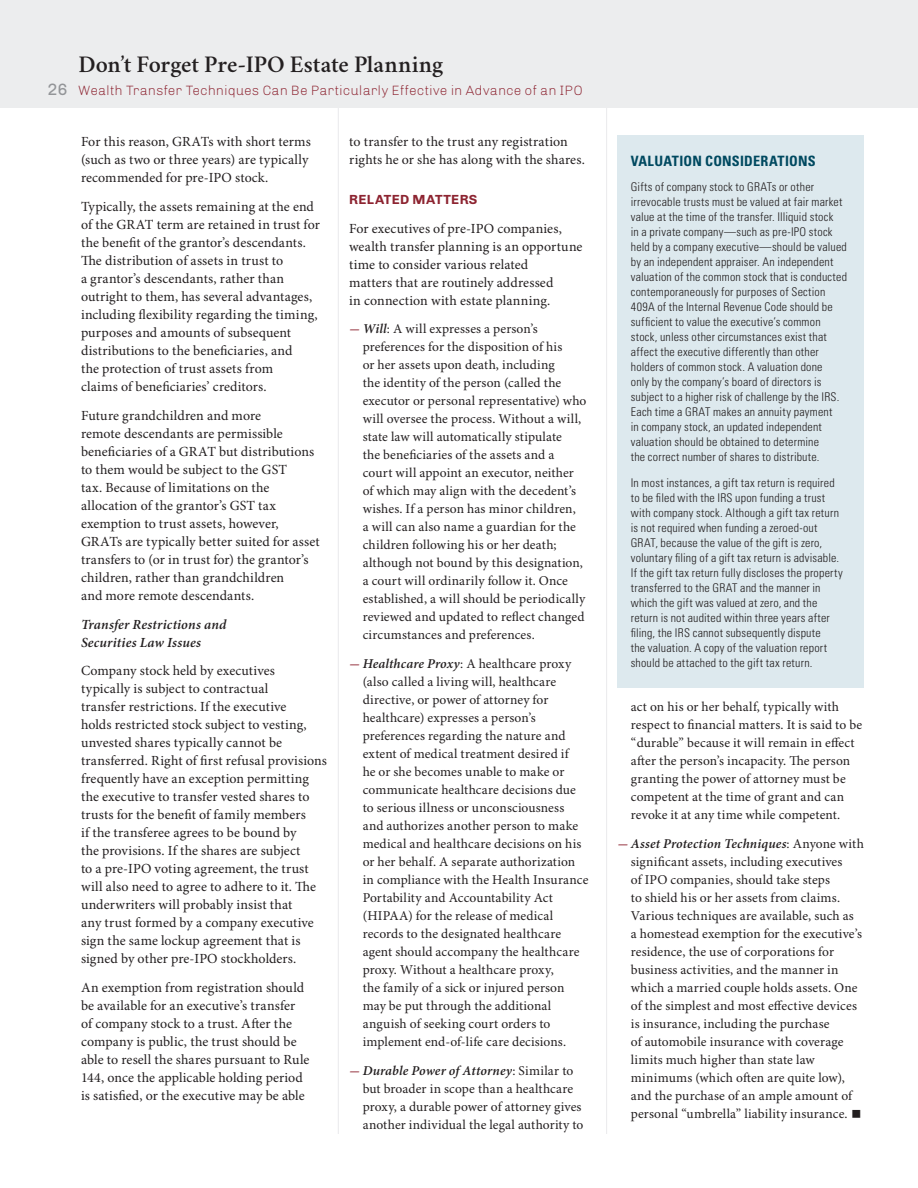
<style>
.page{position:relative;width:918px;height:1188px;background:#fff}
.page>*{position:absolute;margin:0;border:0;box-sizing:border-box;transform-origin:0 0}
.page_title{font:600 24px "Crimson";color:#231f20}
.t1{font:16.5px "Chivo";color:#939598}
.sidebar_header{font:700 condensed 14.25px "Univers LT Std";letter-spacing:.015em;color:#004960}
.body_text{font:13.95px/18px "Minion Pro";letter-spacing:.01em;color:#231f20}
.body_text-2{font:italic 600 13.95px/18px "Minion Pro";letter-spacing:.01em;color:#231f20}
.t2{font:13.5px/18px "Minion Pro";letter-spacing:.01em;color:#231f20}
.page_title-2{font:300 13.5px "Chivo";letter-spacing:.015em;color:#8d2431}
.subhead{font:700 13.5px "Chivo";letter-spacing:.025em;color:#8d2431}
.sidebar_body_text{font:300 condensed 12px/15px "Univers LT Std";letter-spacing:.015em;color:#231f20}
.s1{font-family:"Univers LT Std";font-weight:300;font-style:italic;font-stretch:condensed;font-size:18px;color:#8d2431}
.s2{font-weight:600;font-style:italic}
</style>
<div class="page">
<hr style="left:338px;top:108px;width:1px;height:1026px;background:#ececee">
<hr style="left:606px;top:108px;width:1px;height:1026px;background:#ececee">
<div style="left:0;top:0;width:918px;height:108px;background:#ecedee"></div>
<div style="left:617px;top:135px;width:247px;height:553px;background:#dde9ee"></div>
<p class="t1" style="left:47px;top:79px;width:22px">26</p>
<p class="page_title" style="left:79px;top:47px;width:366px">Don’t Forget Pre-IPO Estate Planning</p>
<p class="page_title-2" style="left:79px;top:82px;width:506px">Wealth Transfer Techniques Can Be Particularly Effective in Advance of an IPO</p>
<p class="body_text" style="left:81px;top:133px;width:231px">For this reason, GRATs with short terms (such as two or three years) are typically recommended for pre-IPO stock.</p>
<p class="body_text" style="left:81px;top:198px;width:240px">Typically, the assets remaining at the end of the GRAT term are retained in trust for the benefit of the grantor’s descendants.<br>The distribution of assets in trust to<br>a grantor’s descendants, rather than outright to them, has several advantages, including flexibility regarding the timing, purposes and amounts of subsequent distributions to the beneficiaries, and<br>the protection of trust assets from<br>claims of beneficiaries’ creditors.</p>
<p class="body_text" style="left:81px;top:407px;width:240px">Future grandchildren and more<br>remote descendants are permissible beneficiaries of a GRAT but distributions to them would be subject to the GST<br>tax. Because of limitations on the allocation of the grantor’s GST tax exemption to trust assets, however, GRATs are typically better suited for asset transfers to (or in trust for) the grantor’s children, rather than grandchildren<br>and more remote descendants.</p>
<p class="body_text-2" style="left:81px;top:616px;width:147px">Transfer Restrictions and<br>Securities Law Issues</p>
<p class="body_text" style="left:81px;top:662px;width:247px">Company stock held by executives typically is subject to contractual<br>transfer restrictions. If the executive<br>holds restricted stock subject to vesting, unvested shares typically cannot be transferred. Right of first refusal provisions frequently have an exception permitting the executive to transfer vested shares to trusts for the benefit of family members<br>if the transferee agrees to be bound by<br>the provisions. If the shares are subject<br>to a pre-IPO voting agreement, the trust will also need to agree to adhere to it. The underwriters will probably insist that<br>any trust formed by a company executive sign the same lockup agreement that is signed by other pre-IPO stockholders.</p>
<p class="body_text" style="left:81px;top:979px;width:230px">An exemption from registration should be available for an executive’s transfer of company stock to a trust. After the company is public, the trust should be able to resell the shares pursuant to Rule 144, once the applicable holding period is satisfied, or the executive may be able</p>
<p class="body_text" style="left:349px;top:133px;width:237px">to transfer to the trust any registration rights he or she has along with the shares.</p>
<p class="subhead" style="left:349px;top:191px;width:130px">RELATED MATTERS</p>
<p class="body_text" style="left:349px;top:220px;width:235px">For executives of pre-IPO companies, wealth transfer planning is an opportune time to consider various related<br>matters that are routinely addressed<br>in connection with estate planning.</p>
<p class="t2" style="left:363px;top:321px;width:225px;text-indent:-14px"><span class="s1">–</span> <span class="s2">Will</span>: A will expresses a person’s preferences for the disposition of his<br>or her assets upon death, including<br>the identity of the person (called the executor or personal representative) who will oversee the process. Without a will, state law will automatically stipulate<br>the beneficiaries of the assets and a court will appoint an executor, neither of which may align with the decedent’s wishes. If a person has minor children,<br>a will can also name a guardian for the children following his or her death; although not bound by this designation, a court will ordinarily follow it. Once established, a will should be periodically reviewed and updated to reflect changed circumstances and preferences.</p>
<p class="t2" style="left:363px;top:655px;width:227px;text-indent:-14px"><span class="s1">–</span> <span class="s2">Healthcare Proxy</span>: A healthcare proxy (also called a living will, healthcare directive, or power of attorney for healthcare) expresses a person’s preferences regarding the nature and extent of medical treatment desired if<br>he or she becomes unable to make or communicate healthcare decisions due to serious illness or unconsciousness<br>and authorizes another person to make medical and healthcare decisions on his or her behalf. A separate authorization in compliance with the Health Insurance Portability and Accountability Act (HIPAA) for the release of medical records to the designated healthcare agent should accompany the healthcare proxy. Without a healthcare proxy,<br>the family of a sick or injured person may be put through the additional anguish of seeking court orders to implement end-of-life care decisions.</p>
<p class="t2" style="left:363px;top:1062px;width:222px;text-indent:-14px"><span class="s1">–</span> <span class="s2">Durable Power of Attorney</span>: Similar to but broader in scope than a healthcare proxy, a durable power of attorney gives another individual the legal authority to</p>
<p class="sidebar_header" style="left:631px;top:152px;width:187px">VALUATION CONSIDERATIONS</p>
<p class="sidebar_body_text" style="left:631px;top:180px;width:218px">Gifts of company stock to GRATs or other irrevocable trusts must be valued at fair market value at the time of the transfer. Illiquid stock<br>in a private company—such as pre-IPO stock held by a company executive—should be valued by an independent appraiser. An independent valuation of the common stock that is conducted contemporaneously for purposes of Section 409A of the Internal Revenue Code should be sufficient to value the executive’s common stock, unless other circumstances exist that affect the executive differently than other holders of common stock. A valuation done<br>only by the company’s board of directors is subject to a higher risk of challenge by the IRS.<br>Each time a GRAT makes an annuity payment<br>in company stock, an updated independent valuation should be obtained to determine<br>the correct number of shares to distribute.</p>
<p class="sidebar_body_text" style="left:631px;top:475px;width:213px">In most instances, a gift tax return is required to be filed with the IRS upon funding a trust with company stock. Although a gift tax return is not required when funding a zeroed-out GRAT, because the value of the gift is zero, voluntary filing of a gift tax return is advisable.<br>If the gift tax return fully discloses the property transferred to the GRAT and the manner in which the gift was valued at zero, and the return is not audited within three years after filing, the IRS cannot subsequently dispute<br>the valuation. A copy of the valuation report should be attached to the gift tax return.</p>
<p class="t2" style="left:631px;top:699px;width:233px">act on his or her behalf, typically with respect to financial matters. It is said to be “durable” because it will remain in effect after the person’s incapacity. The person granting the power of attorney must be competent at the time of grant and can revoke it at any time while competent.</p>
<p class="t2" style="left:631px;top:835px;width:235px;text-indent:-14px"><span class="s1">–</span> <span class="s2">Asset Protection Techniques</span>: Anyone with significant assets, including executives<br>of IPO companies, should take steps<br>to shield his or her assets from claims.<br>Various techniques are available, such as<br>a homestead exemption for the executive’s residence, the use of corporations for business activities, and the manner in which a married couple holds assets. One of the simplest and most effective devices is insurance, including the purchase<br>of automobile insurance with coverage limits much higher than state law minimums (which often are quite low), and the purchase of an ample amount of personal “umbrella” liability insurance.</p>
</div>
